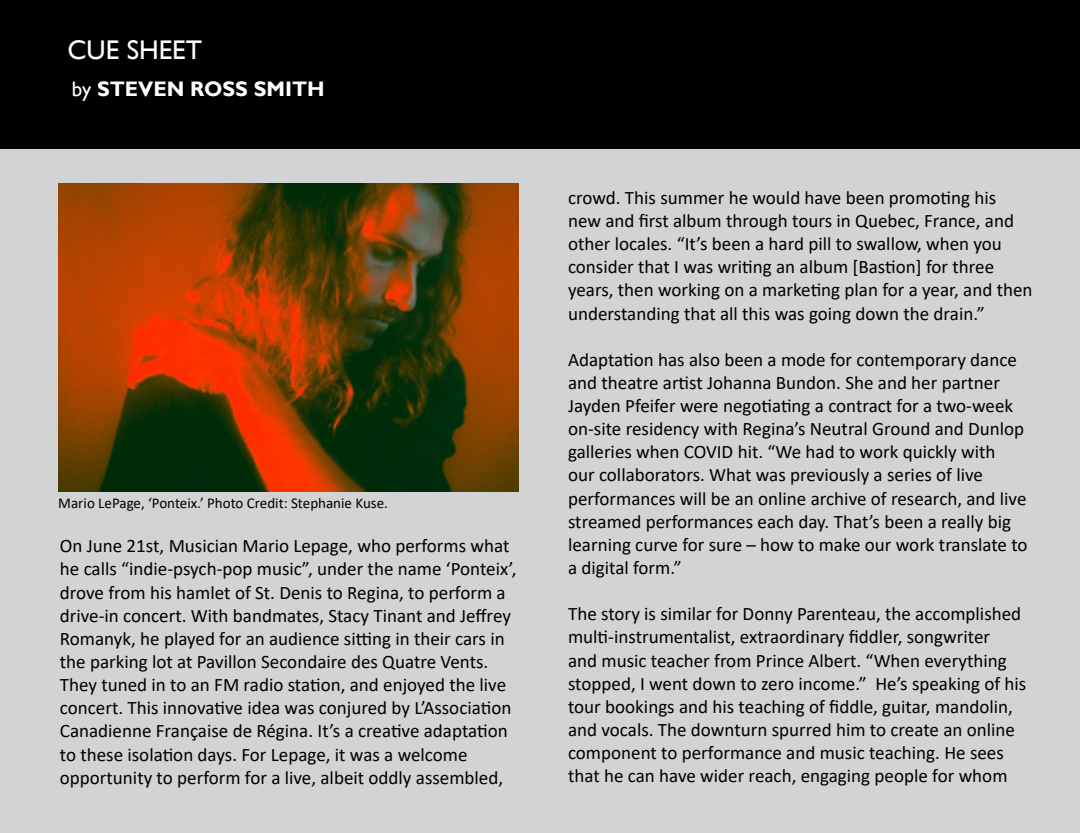
<style>
.page{position:relative;width:1080px;height:833px;background:#fff}
.page>*{position:absolute;margin:0;border:0;box-sizing:border-box;transform-origin:0 0}
.t1{font:27px "Gill Sans";color:#fff}
.t2{font:700 21px "Gill Sans";color:#fff}
.t3{font:19.05px/23.1px "Calibri";color:#000}
.t4{font:15px "Calibri";color:#000}
.s1{font-weight:400}
</style>
<div class="page">
<div style="left:0;top:146px;width:1080px;height:687px;background:#d1d3d4"></div>
<div style="left:0;top:0;width:1080px;height:148px;background:#000"></div>
<img style="left:58px;top:183px;width:461px;height:308px">
<h1 class="t1" style="left:68px;top:34px;width:136px">CUE SHEET</h1>
<p class="t2" style="left:72px;top:76px;width:254px"><span class="s1">by</span> STEVEN ROSS SMITH</p>
<p class="t4" style="left:58px;top:492px;width:331px">Mario LePage, ‘Ponteix.’ Photo Credit: Stephanie Kuse.</p>
<p class="t3" style="left:60px;top:534px;width:458px">On June 21st, Musician Mario Lepage, who performs what he calls “indie-psych-pop music”, under the name ‘Ponteix’, drove from his hamlet of St. Denis to Regina, to perform a drive-in concert. With bandmates, Stacy Tinant and Jeffrey Romanyk, he played for an audience sitting in their cars in the parking lot at Pavillon Secondaire des Quatre Vents.<br>They tuned in to an FM radio station, and enjoyed the live concert. This innovative idea was conjured by L’Association Canadienne Française de Régina. It’s a creative adaptation to these isolation days. For Lepage, it was a welcome opportunity to perform for a live, albeit oddly assembled,</p>
<p class="t3" style="left:568px;top:185px;width:466px">crowd. This summer he would have been promoting his new and first album through tours in Quebec, France, and other locales. “It’s been a hard pill to swallow, when you consider that I was writing an album [Bastion] for three years, then working on a marketing plan for a year, and then understanding that all this was going down the drain.”</p>
<p class="t3" style="left:568px;top:347px;width:461px">Adaptation has also been a mode for contemporary dance and theatre artist Johanna Bundon. She and her partner Jayden Pfeifer were negotiating a contract for a two-week on-site residency with Regina’s Neutral Ground and Dunlop galleries when COVID hit. “We had to work quickly with<br>our collaborators. What was previously a series of live performances will be an online archive of research, and live streamed performances each day. That’s been a really big learning curve for sure – how to make our work translate to a digital form.”</p>
<p class="t3" style="left:568px;top:602px;width:460px">The story is similar for Donny Parenteau, the accomplished multi-instrumentalist, extraordinary fiddler, songwriter<br>and music teacher from Prince Albert. “When everything stopped, I went down to zero income.” He’s speaking of his tour bookings and his teaching of fiddle, guitar, mandolin, and vocals. The downturn spurred him to create an online component to performance and music teaching. He sees that he can have wider reach, engaging people for whom</p>
</div>
